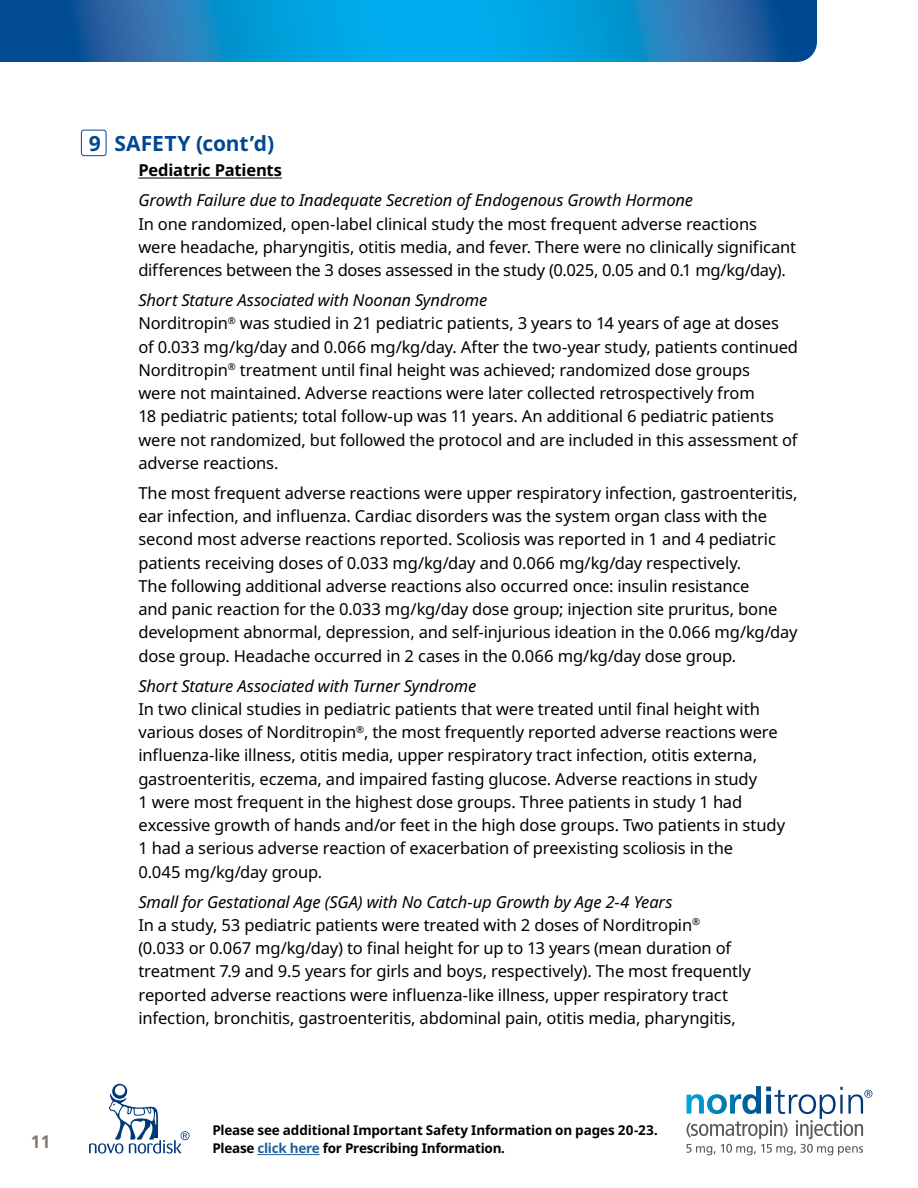
<style>
.page{position:relative;width:918px;height:1188px;background:#fff}
.page>*{position:absolute;margin:0;border:0;box-sizing:border-box;transform-origin:0 0}
.t1{font:700 21px "Apis";letter-spacing:.005em;color:#004990}
.t2{font:700 18px "Frutiger LT Std";color:#827770}
.t3{font:16.5px/23.2px "Apis";letter-spacing:-.01em;color:#000}
.t4{font:italic 16.5px "Apis";letter-spacing:-.01em;color:#000}
.t5{font:700 16.5px "Apis";letter-spacing:-.01em;color:#000}
.t6{font:700 13.5px/18px "Apis";letter-spacing:-.015em;color:#000}
.s1{font-style:italic}
.s2{color:#215e9e}
</style>
<div class="page">
<svg style="left:686px;top:1086px;width:186px;height:69px"></svg>
<svg style="left:0;top:0;width:817px;height:62px"></svg>
<svg style="left:89px;top:1084px;width:101px;height:70px"></svg>
<hr style="left:257px;top:1154px;width:63px;height:1px;background:#215e9e">
<hr style="left:138px;top:178px;width:144px;height:1px;background:#000">
<div style="left:81px;top:130px;width:25px;height:26px;border:1px solid #004990;border-radius:3px"></div>
<p class="t1" style="left:89px;top:129px;width:187px">9 SAFETY (cont’d)</p>
<p class="t5" style="left:138px;top:159px;width:145px">Pediatric Patients</p>
<p class="t4" style="left:138px;top:188px;width:556px">Growth Failure due to Inadequate Secretion of Endogenous Growth Hormone</p>
<p class="t3" style="left:138px;top:212px;width:659px">In one randomized, open-label clinical study the most frequent adverse reactions were headache, pharyngitis, otitis media, and fever. There were no clinically significant differences between the 3 doses assessed in the study (0.025, 0.05 and 0.1 mg/kg/day).</p>
<p class="t3" style="left:138px;top:289px;width:661px"><span class="s1">Short Stature Associated with Noonan Syndrome<br></span>Norditropin<sup>®</sup> was studied in 21 pediatric patients, 3 years to 14 years of age at doses of 0.033 mg/kg/day and 0.066 mg/kg/day. After the two-year study, patients continued Norditropin<sup>®</sup> treatment until final height was achieved; randomized dose groups<br>were not maintained. Adverse reactions were later collected retrospectively from<br>18 pediatric patients; total follow-up was 11 years. An additional 6 pediatric patients were not randomized, but followed the protocol and are included in this assessment of adverse reactions.</p>
<p class="t3" style="left:138px;top:482px;width:661px">The most frequent adverse reactions were upper respiratory infection, gastroenteritis, ear infection, and influenza. Cardiac disorders was the system organ class with the second most adverse reactions reported. Scoliosis was reported in 1 and 4 pediatric patients receiving doses of 0.033 mg/kg/day and 0.066 mg/kg/day respectively.<br>The following additional adverse reactions also occurred once: insulin resistance<br>and panic reaction for the 0.033 mg/kg/day dose group; injection site pruritus, bone development abnormal, depression, and self-injurious ideation in the 0.066 mg/kg/day dose group. Headache occurred in 2 cases in the 0.066 mg/kg/day dose group.</p>
<p class="t4" style="left:138px;top:674px;width:339px">Short Stature Associated with Turner Syndrome</p>
<p class="t3" style="left:138px;top:698px;width:648px">In two clinical studies in pediatric patients that were treated until final height with various doses of Norditropin<sup>®</sup>, the most frequently reported adverse reactions were influenza-like illness, otitis media, upper respiratory tract infection, otitis externa, gastroenteritis, eczema, and impaired fasting glucose. Adverse reactions in study<br>1 were most frequent in the highest dose groups. Three patients in study 1 had excessive growth of hands and/or feet in the high dose groups. Two patients in study 1 had a serious adverse reaction of exacerbation of preexisting scoliosis in the<br>0.045 mg/kg/day group.</p>
<p class="t3" style="left:138px;top:890px;width:614px"><span class="s1">Small for Gestational Age (SGA) with No Catch-up Growth by Age 2-4 Years<br></span>In a study, 53 pediatric patients were treated with 2 doses of Norditropin<sup>®<br></sup>(0.033 or 0.067 mg/kg/day) to final height for up to 13 years (mean duration of treatment 7.9 and 9.5 years for girls and boys, respectively). The most frequently reported adverse reactions were influenza-like illness, upper respiratory tract infection, bronchitis, gastroenteritis, abdominal pain, otitis media, pharyngitis,</p>
<p class="t2" style="left:30px;top:1131px;width:22px">11</p>
<p class="t6" style="left:212px;top:1122px;width:447px">Please see additional Important Safety Information on pages 20-23.<br>Please <span class="s2">click here</span> for Prescribing Information.</p>
</div>
